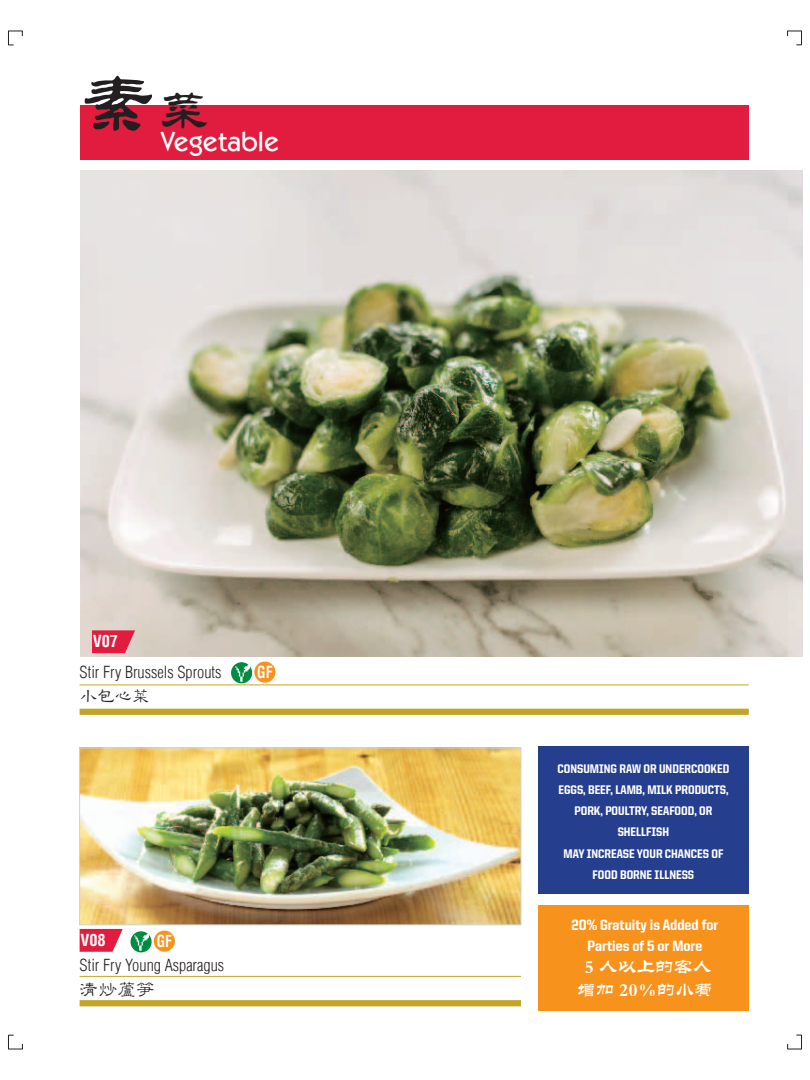
<style>
.page{position:relative;width:810px;height:1080px;background:#fff}
.page>*{position:absolute;margin:0;border:0;box-sizing:border-box;transform-origin:0 0}
.t1{font:75px "FZL2 FW GB1 0";color:#231f20}
.t2{font:500 27.5px "Itc Kabel";color:#fff}
.t3{font:18.75px/23.8px "FZL2 FW GB1 0";color:#fff;text-align:center}
.t4{font:18.75px "FZLBFW GB1 0";color:#231f20}
.t5{font:17.5px "FZLBFW GB1 0";color:#231f20}
.t6{font:16.25px "Switzerland Cond Light Plain";color:#231f20}
.t7{font:16.25px "Switzerland Condensed";color:#fff}
.t8{font:16.25px "Switzerland Condensed";color:#fff;scale:.85 1}
.t9{font:800 15px/20.6px "United Sans Semi Cond";color:#fff;text-align:center}
.t10{font:800 12.5px/21.2px "United Sans Semi Cond";color:#fff;text-align:center}
.s1{font-size:49.88px}
</style>
<div class="page">
<svg style="left:8px;top:31px;width:15px;height:15px"></svg>
<svg style="left:8px;top:1035px;width:15px;height:15px"></svg>
<svg style="left:787px;top:1035px;width:15px;height:15px"></svg>
<svg style="left:787px;top:31px;width:15px;height:15px"></svg>
<img style="left:80px;top:171px;width:722px;height:486px">
<div style="left:80px;top:105px;width:669px;height:54px;background:#e21c3f"></div>
<div style="left:80px;top:709px;width:669px;height:6px;background:#c3a524"></div>
<hr style="left:80px;top:684px;width:669px;height:1px;background:#c3a524">
<svg style="left:92px;top:630px;width:43px;height:23px"></svg>
<div style="left:254px;top:662px;width:21px;height:21px;background:#f7931d;border-radius:50%"></div>
<svg style="left:231px;top:662px;width:21px;height:21px"></svg>
<img style="left:234px;top:666px;width:15px;height:16px">
<div style="left:80px;top:1000px;width:441px;height:6px;background:#c3a524"></div>
<hr style="left:80px;top:976px;width:441px;height:1px;background:#c3a524">
<svg style="left:80px;top:929px;width:43px;height:23px"></svg>
<div style="left:154px;top:931px;width:21px;height:21px;background:#f7931d;border-radius:50%"></div>
<svg style="left:131px;top:931px;width:21px;height:21px"></svg>
<img style="left:134px;top:935px;width:15px;height:16px">
<div style="left:538px;top:746px;width:211px;height:148px;background:#253f8e"></div>
<div style="left:538px;top:905px;width:211px;height:105px;background:#f7931d"></div>
<img style="left:81px;top:750px;width:438px;height:173px">
<div style="left:79px;top:748px;width:442px;height:177px;border:1px solid #d1d2d4"></div>
<h1 class="t1" style="left:80px;top:64px;width:130px">素<span class="s1">菜</span></h1>
<h2 class="t2" style="left:161px;top:125px;width:120px">Vegetable</h2>
<h3 class="t7" style="left:93px;top:631px;width:27px">V07</h3>
<h3 class="t6" style="left:80px;top:663px;width:143px">Stir Fry Brussels Sprouts</h3>
<h3 class="t5" style="left:80px;top:686px;width:71px">小包心菜</h3>
<h3 class="t8" style="left:257px;top:662px;width:20px">GF</h3>
<h3 class="t7" style="left:80px;top:930px;width:27px">V08</h3>
<h3 class="t8" style="left:157px;top:931px;width:20px">GF</h3>
<h3 class="t6" style="left:80px;top:956px;width:146px">Stir Fry Young Asparagus</h3>
<h3 class="t4" style="left:80px;top:979px;width:76px">清炒芦笋</h3>
<p class="t10" style="left:558px;top:758px;width:173px">CONSUMING RAW OR UNDERCOOKED<br>EGGS, BEEF, LAMB, MILK PRODUCTS,<br>PORK, POULTRY, SEAFOOD, OR<br>SHELLFISH<br>MAY INCREASE YOUR CHANCES OF<br>FOOD BORNE ILLNESS</p>
<p class="t9" style="left:572px;top:914px;width:148px">20% Gratuity is Added for<br>Parties of 5 or More</p>
<h3 class="t3" style="left:577px;top:955px;width:137px">5 人以上的客人增加 20％的小费</h3>
</div>
